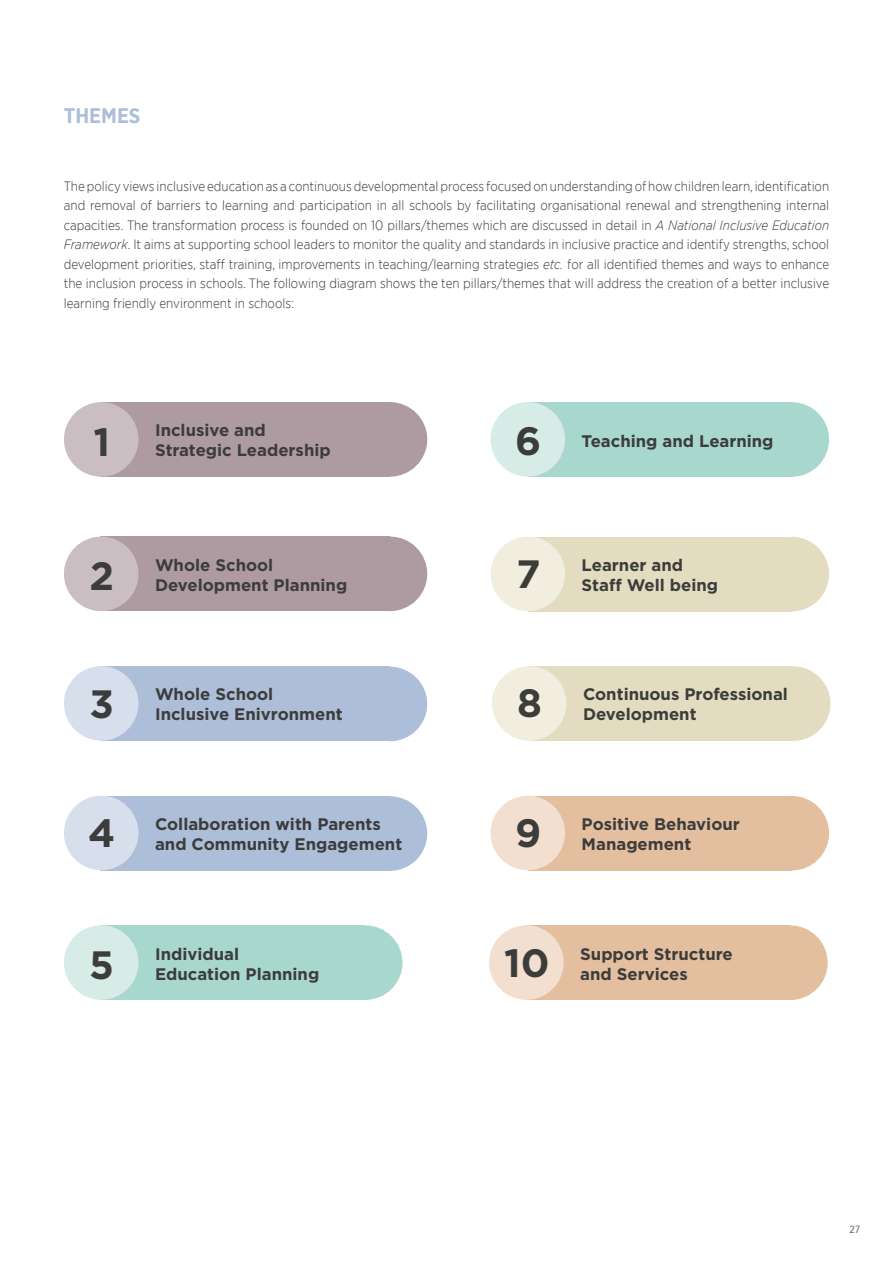
<style>
.page{position:relative;width:893px;height:1263px;background:#fff}
.page>*{position:absolute;margin:0;border:0;box-sizing:border-box;transform-origin:0 0}
.t1{font:700 39.45px "Gotham";color:#3c3c3b}
.t2{font:700 21px "Gotham Narrow";color:#adbed8}
.t3{font:700 16.65px/20.1px "Gotham";color:#3c3c3b}
.t4{font:300 13.5px/19.5px "Gotham Narrow";color:#3c3c3b;text-align:justify}
.t5{font:10.5px "Gotham Narrow";color:#575756}
.s1{font-style:italic}
</style>
<div class="page">
<div style="left:526px;top:925px;width:264px;height:75px;background:#e4bf9f"></div>
<div style="left:753px;top:925px;width:75px;height:75px;background:#e4bf9f;border-radius:50%"></div>
<div style="left:529px;top:666px;width:264px;height:75px;background:#e3dcc0"></div>
<div style="left:756px;top:666px;width:74px;height:75px;background:#e3dcc0;border-radius:50%"></div>
<div style="left:528px;top:402px;width:264px;height:75px;background:#a8d7ce"></div>
<div style="left:754px;top:402px;width:75px;height:75px;background:#a8d7ce;border-radius:50%"></div>
<div style="left:100px;top:796px;width:290px;height:75px;background:#adbed8"></div>
<div style="left:353px;top:796px;width:74px;height:75px;background:#adbed8;border-radius:50%"></div>
<div style="left:100px;top:667px;width:290px;height:74px;background:#adbed8"></div>
<div style="left:353px;top:667px;width:74px;height:74px;background:#adbed8;border-radius:50%"></div>
<div style="left:100px;top:537px;width:290px;height:74px;background:#ae9ba1"></div>
<div style="left:353px;top:537px;width:74px;height:74px;background:#ae9ba1;border-radius:50%"></div>
<div style="left:100px;top:402px;width:290px;height:75px;background:#ae9ba1"></div>
<div style="left:353px;top:402px;width:74px;height:75px;background:#ae9ba1;border-radius:50%"></div>
<div style="left:489px;top:925px;width:75px;height:75px;background:#f2dfcf;border-radius:50%"></div>
<div style="left:490px;top:402px;width:75px;height:75px;background:#d7ece7;border-radius:50%"></div>
<div style="left:492px;top:666px;width:74px;height:75px;background:#f1eee0;border-radius:50%"></div>
<div style="left:64px;top:796px;width:74px;height:74px;background:#d7deec;border-radius:50%"></div>
<div style="left:64px;top:666px;width:74px;height:75px;background:#d7deec;border-radius:50%"></div>
<div style="left:64px;top:537px;width:74px;height:74px;background:#cbbec2;border-radius:50%"></div>
<div style="left:64px;top:402px;width:74px;height:75px;background:#cbbec2;border-radius:50%"></div>
<div style="left:528px;top:796px;width:264px;height:74px;background:#e4bf9f"></div>
<div style="left:754px;top:796px;width:75px;height:74px;background:#e4bf9f;border-radius:50%"></div>
<div style="left:490px;top:796px;width:75px;height:74px;background:#f2dfcf;border-radius:50%"></div>
<div style="left:101px;top:925px;width:264px;height:75px;background:#a8d7ce"></div>
<div style="left:328px;top:925px;width:74px;height:75px;background:#a8d7ce;border-radius:50%"></div>
<div style="left:64px;top:925px;width:74px;height:75px;background:#d7ece7;border-radius:50%"></div>
<div style="left:528px;top:537px;width:264px;height:74px;background:#e3dcc0"></div>
<div style="left:754px;top:537px;width:75px;height:74px;background:#e3dcc0;border-radius:50%"></div>
<div style="left:490px;top:537px;width:75px;height:74px;background:#f1eee0;border-radius:50%"></div>
<h2 class="t2" style="left:64px;top:102px;width:78px">THEMES</h2>
<p class="t4" style="left:64px;top:176px;width:767px">The policy views inclusive education as a continuous developmental process focused on understanding of how children learn, identification and removal of barriers to learning and participation in all schools by facilitating organisational renewal and strengthening internal capacities. The transformation process is founded on 10 pillars/themes which are discussed in detail in <span class="s1">A National Inclusive Education Framework</span>. It aims at supporting school leaders to monitor the quality and standards in inclusive practice and identify strengths, school development priorities, staff training, improvements in teaching/learning strategies <span class="s1">etc.</span> for all identified themes and ways to enhance the inclusion process in schools. The following diagram shows the ten pillars/themes that will address the creation of a better inclusive learning friendly environment in schools:</p>
<h1 class="t1" style="left:93px;top:416px;width:18px">1</h1>
<p class="t3" style="left:155px;top:420px;width:177px">Inclusive and<br>Strategic Leadership</p>
<h1 class="t1" style="left:515px;top:415px;width:28px">6</h1>
<p class="t3" style="left:582px;top:431px;width:193px">Teaching and Learning</p>
<h1 class="t1" style="left:89px;top:550px;width:26px">2</h1>
<p class="t3" style="left:155px;top:555px;width:194px">Whole School<br>Development Planning</p>
<h1 class="t1" style="left:516px;top:548px;width:26px">7</h1>
<p class="t3" style="left:582px;top:554px;width:138px">Learner and<br>Staff Well being</p>
<h1 class="t1" style="left:89px;top:677px;width:26px">3</h1>
<p class="t3" style="left:155px;top:684px;width:189px">Whole School<br>Inclusive Enivronment</p>
<h1 class="t1" style="left:517px;top:677px;width:26px">8</h1>
<p class="t3" style="left:583px;top:684px;width:206px">Continuous Professional<br>Development</p>
<h1 class="t1" style="left:88px;top:807px;width:29px">4</h1>
<p class="t3" style="left:155px;top:814px;width:249px">Collaboration with Parents and Community Engagement</p>
<h1 class="t1" style="left:515px;top:807px;width:28px">9</h1>
<p class="t3" style="left:582px;top:814px;width:160px">Positive Behaviour<br>Management</p>
<h1 class="t1" style="left:89px;top:938px;width:26px">5</h1>
<p class="t3" style="left:155px;top:944px;width:166px">Individual<br>Education Planning</p>
<h1 class="t1" style="left:504px;top:937px;width:47px">10</h1>
<p class="t3" style="left:580px;top:944px;width:154px">Support Structure and Services</p>
<p class="t5" style="left:849px;top:1223px;width:12px">27</p>
</div>
